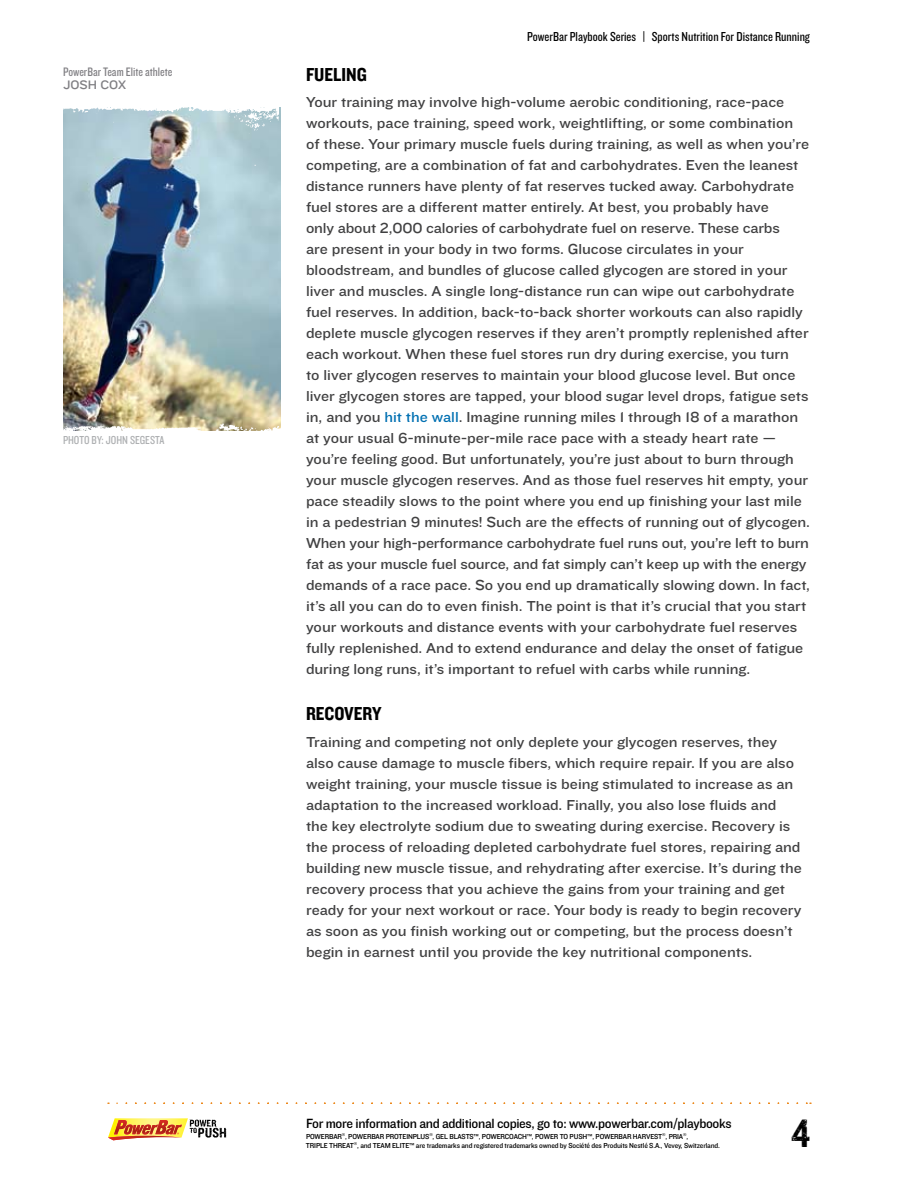
<style>
.page{position:relative;width:918px;height:1188px;background:#fff}
.page>*{position:absolute;margin:0;border:0;box-sizing:border-box;transform-origin:0 0}
.t1{font:39px "Power Bar K0 Beta 50 Distressed";color:#000}
.t2{font:19.5px "Knockout HTF50 Welterweight";color:#000}
.t3{font:15px/21px "Knockout HTF32 Junior Cruiserwt";color:#414142}
.t4{font:13.8px "Knockout HTF31 Junior Middlewt";letter-spacing:-.025em;color:#000}
.t5{font:13.5px "Knockout HTF29 Junior Liteweight";color:#000}
.t6{font:12.75px "Knockout HTF29 Junior Liteweight";color:#807f83}
.t7{font:12.75px "Knockout HTF32 Junior Cruiserwt";color:#807f83}
.t8{font:12px "Knockout HTF29 Junior Liteweight";color:#aeb0b2}
.t9{font:7.5px/9px "Knockout HTF31 Junior Middlewt";letter-spacing:-.02em;color:#000}
.s1{color:#0070b2}
</style>
<div class="page">
<svg style="left:117px;top:1102px;width:694px;height:2px"></svg>
<img style="left:63px;top:107px;width:218px;height:294px">
<img style="left:63px;top:401px;width:218px;height:30px">
<img style="left:63px;top:107px;width:215px;height:69px">
<svg style="left:108px;top:1118px;width:118px;height:22px"></svg>
<p class="t6" style="left:63px;top:65px;width:111px">PowerBar Team Elite athlete</p>
<p class="t7" style="left:63px;top:78px;width:65px">JOSH COX</p>
<p class="t8" style="left:63px;top:434px;width:103px">PHOTO BY: John SegestA</p>
<p class="t5" style="left:527px;top:29px;width:284px">PowerBar Playbook Series | Sports Nutrition For Distance Running</p>
<h2 class="t2" style="left:306px;top:64px;width:28px">FUELIN</h2>
<h2 class="t2" style="left:357px;top:64px;width:12px">G</h2>
<p class="t3" style="left:306px;top:92px;width:506px">Your training may involve high-volume aerobic conditioning, race-pace workouts, pace training, speed work, weightlifting, or some combination of these. Your primary muscle fuels during training, as well as when you’re competing, are a combination of fat and carbohydrates. Even the leanest distance runners have plenty of fat reserves tucked away. Carbohydrate fuel stores are a different matter entirely. At best, you probably have<br>only about 2,000 calories of carbohydrate fuel on reserve. These carbs<br>are present in your body in two forms. Glucose circulates in your bloodstream, and bundles of glucose called glycogen are stored in your liver and muscles. A single long-distance run can wipe out carbohydrate fuel reserves. In addition, back-to-back shorter workouts can also rapidly deplete muscle glycogen reserves if they aren’t promptly replenished after each workout. When these fuel stores run dry during exercise, you turn<br>to liver glycogen reserves to maintain your blood glucose level. But once liver glycogen stores are tapped, your blood sugar level drops, fatigue sets in, and you <span class="s1">hit the wall</span>. Imagine running miles 1 through 18 of a marathon at your usual 6-minute-per-mile race pace with a steady heart rate — you’re feeling good. But unfortunately, you’re just about to burn through your muscle glycogen reserves. And as those fuel reserves hit empty, your pace steadily slows to the point where you end up finishing your last mile in a pedestrian 9 minutes! Such are the effects of running out of glycogen.<br>When your high-performance carbohydrate fuel runs out, you’re left to burn fat as your muscle fuel source, and fat simply can’t keep up with the energy demands of a race pace. So you end up dramatically slowing down. In fact, it’s all you can do to even finish. The point is that it’s crucial that you start your workouts and distance events with your carbohydrate fuel reserves fully replenished. And to extend endurance and delay the onset of fatigue during long runs, it’s important to refuel with carbs while running.</p>
<h2 class="t2" style="left:306px;top:704px;width:77px">RECOVERY</h2>
<p class="t3" style="left:306px;top:732px;width:497px">Training and competing not only deplete your glycogen reserves, they also cause damage to muscle fibers, which require repair. If you are also weight training, your muscle tissue is being stimulated to increase as an adaptation to the increased workload. Finally, you also lose fluids and the key electrolyte sodium due to sweating during exercise. Recovery is the process of reloading depleted carbohydrate fuel stores, repairing and building new muscle tissue, and rehydrating after exercise. It’s during the recovery process that you achieve the gains from your training and get ready for your next workout or race. Your body is ready to begin recovery as soon as you finish working out or competing, but the process doesn’t begin in earnest until you provide the key nutritional components.</p>
<p class="t4" style="left:306px;top:1116px;width:427px">For more information and additional copies, go to: www.powerbar.com/playbooks</p>
<p class="t9" style="left:306px;top:1132px;width:416px">POWERBAR<sup>®</sup>, POWERBAR PROTEINPLUS<sup>®</sup>, GEL BLASTS™, POWERCOACH™, POWER TO PUSH™, POWERBAR HARVEST<sup>®</sup>, PRIA<sup>®</sup>,<br>TRIPLE THREAT<sup>®</sup>, and TEAM ELITE™ are trademarks and registered trademarks owned by Société des Produits Nestlé S.A., Vevey, Switzerland.</p>
<h1 class="t1" style="left:791px;top:1115px;width:21px">4</h1>
</div>
